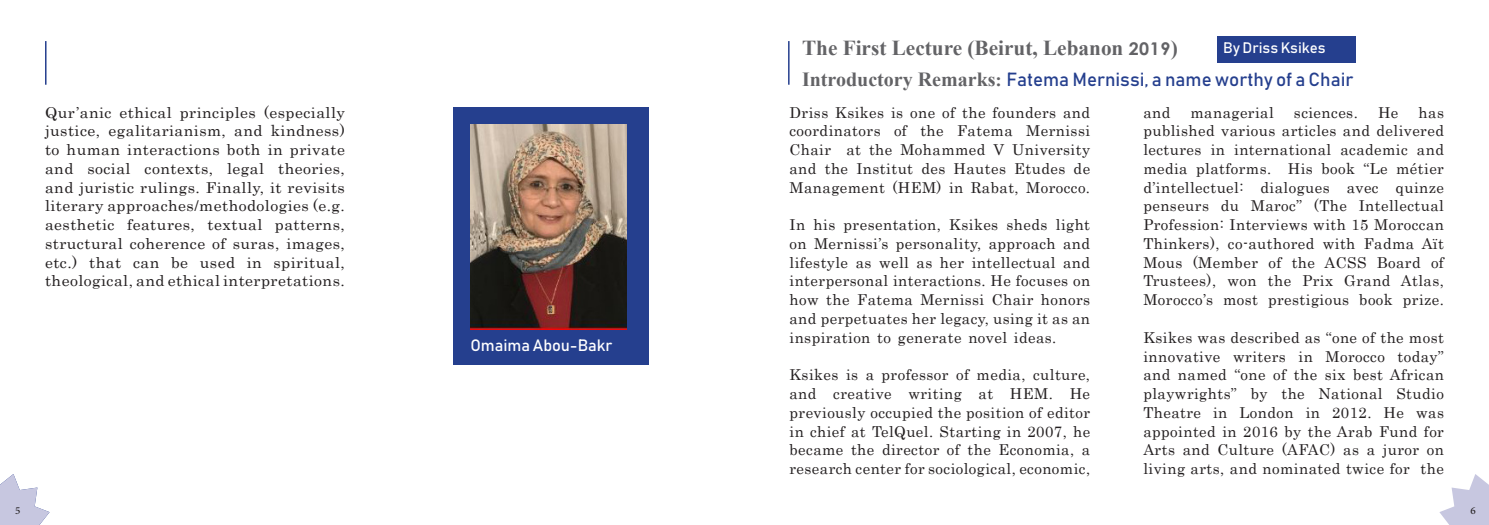
<style>
.page{position:relative;width:1489px;height:525px;background:#fff}
.page>*{position:absolute;margin:0;border:0;box-sizing:border-box;transform-origin:0 0}
.t1{font:700 21.25px "Times New Roman";color:#636366}
.t2{font:18.75px "Bahnschrift";color:#253f8e}
.t3{font:16.25px "Bahnschrift";color:#fff}
.t4{font:15px/18.8px "Century";letter-spacing:.03em;color:#231f20;text-align:justify}
.t5{font:15px/18.8px "Century";letter-spacing:.03em;color:#231f20;text-align:justify;scale:1.05 1}
.t6{font:15px "Bahnschrift";color:#fff}
.t7{font:15px "Adobe Arabic";color:#231f20}
.s1{font-family:"Century Gothic";font-size:17.5px}
.s2{font-family:"Times New Roman";font-weight:700;font-size:20px;color:#636366}
.s3{font-family:"Times New Roman";font-weight:700;color:#636366}
</style>
<div class="page">
<svg style="left:1439px;top:474px;width:49px;height:50px"></svg>
<div style="left:1217px;top:36px;width:138px;height:27px;background:#253f8e"></div>
<hr style="left:788px;top:41px;width:1px;height:44px;background:#253f8e">
<hr style="left:45px;top:41px;width:1px;height:44px;background:#253f8e">
<div style="left:452px;top:107px;width:196px;height:257px;background:#253f8e"></div>
<img style="left:470px;top:125px;width:156px;height:204px">
<svg style="left:0;top:474px;width:50px;height:50px"></svg>
<p class="t5" style="left:45px;top:101px;width:287px">Qur’anic ethical principles (especially justice, egalitarianism, and kindness) to human interactions both in private and social contexts, legal theories, and juristic rulings. Finally, it revisits literary approaches/methodologies (e.g. aesthetic features, textual patterns, structural coherence of suras, images, etc.) that can be used in spiritual, theological, and ethical interpretations.</p>
<p class="t7" style="left:15px;top:499px;width:7px">5</p>
<p class="t3" style="left:470px;top:335px;width:143px">Omaima Abou-Bakr</p>
<p class="t1" style="left:802px;top:33px;width:377px">The First Lecture (Beirut, Lebanon <span class="s1">2019</span>)</p>
<p class="t2" style="left:802px;top:68px;width:553px"><span class="s2">Introductory Remarks</span><span class="s3">:</span> Fatema Mernissi, a name worthy of a Chair</p>
<p class="t4" style="left:789px;top:101px;width:302px">Driss Ksikes is one of the founders and coordinators of the Fatema Mernissi Chair at the Mohammed V University and the Institut des Hautes Etudes de Management (HEM) in Rabat, Morocco.</p>
<p class="t4" style="left:789px;top:214px;width:302px">In his presentation, Ksikes sheds light on Mernissi’s personality, approach and lifestyle as well as her intellectual and interpersonal interactions. He focuses on how the Fatema Mernissi Chair honors and perpetuates her legacy, using it as an inspiration to generate novel ideas.</p>
<p class="t4" style="left:789px;top:364px;width:302px">Ksikes is a professor of media, culture, and creative writing at HEM. He previously occupied the position of editor in chief at TelQuel. Starting in 2007, he became the director of the Economia, a research center for sociological, economic,</p>
<p class="t6" style="left:1222px;top:39px;width:104px">By Driss Ksikes</p>
<p class="t4" style="left:1143px;top:101px;width:302px;text-indent:275px">has published various articles and delivered lectures in international academic and media platforms. His book “Le métier d’intellectuel: dialogues avec quinze penseurs du Maroc” (The Intellectual Profession: Interviews with 15 Moroccan Thinkers), co-authored with Fadma Aït Mous (Member of the ACSS Board of Trustees), won the Prix Grand Atlas, Morocco’s most prestigious book prize.</p>
<p class="t4" style="left:1143px;top:326px;width:302px">Ksikes was described as “one of the most innovative writers in Morocco today” and named “one of the six best African playwrights” by the National Studio Theatre in London in 2012. He was appointed in 2016 by the Arab Fund for Arts and Culture (AFAC) as a juror on living arts, and nominated twice for the</p>
<p class="t4" style="left:1143px;top:101px;width:29px">and</p>
<p class="t4" style="left:1190px;top:101px;width:85px">managerial</p>
<p class="t4" style="left:1293px;top:101px;width:65px">sciences.</p>
<p class="t4" style="left:1377px;top:101px;width:22px">He</p>
<p class="t7" style="left:1470px;top:499px;width:7px">6</p>
</div>
